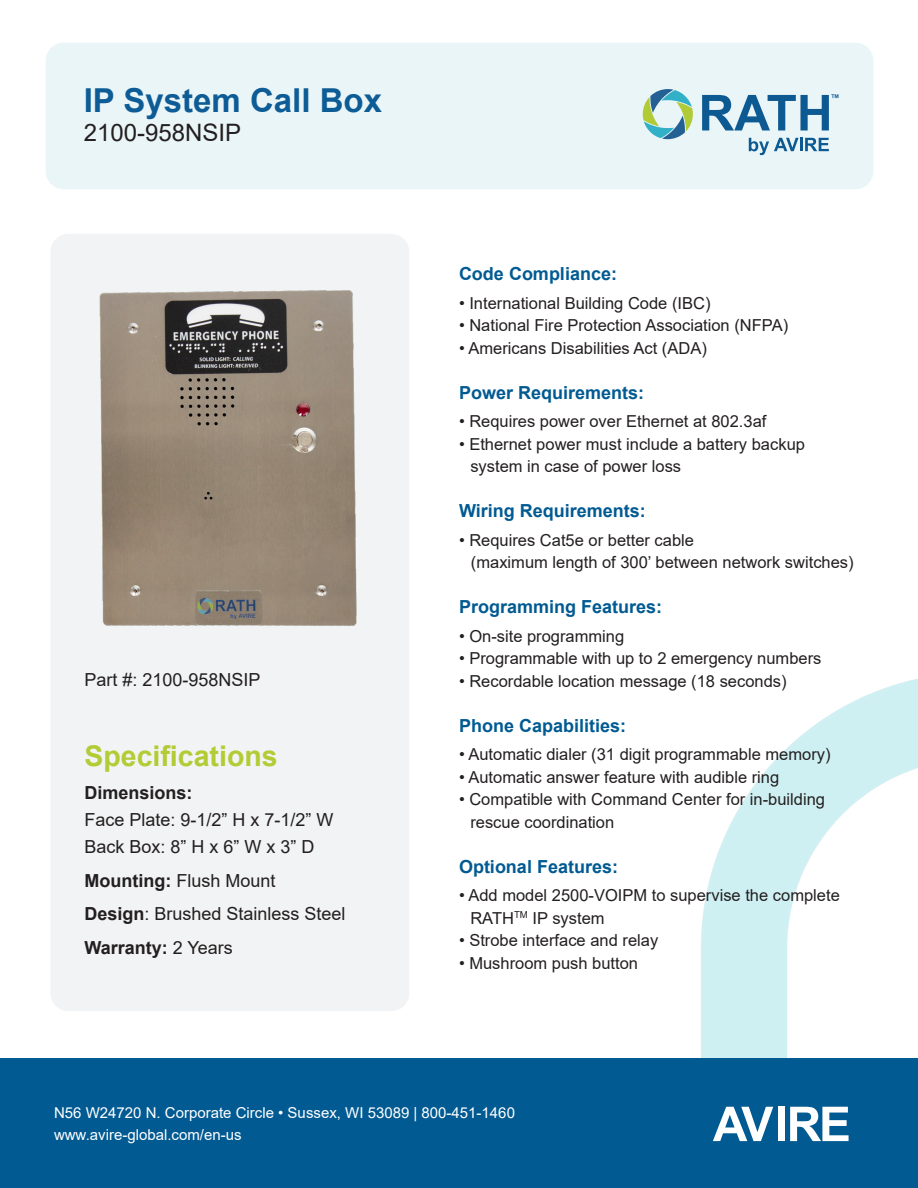
<style>
.page{position:relative;width:918px;height:1188px;background:#fff}
.page>*{position:absolute;margin:0;border:0;box-sizing:border-box;transform-origin:0 0}
.t1{font:700 33px "Arial";color:#0d5c96}
.t2{font:700 28.5px "Arial";color:#b3cb34}
.t3{font:24px "Arial";color:#231f20}
.t4{font:18px/27px "Arial";color:#231f20}
.t5{font:700 18px "Arial";color:#015a92}
.t6{font:700 18px "Arial";color:#231f20}
.t7{font:16.5px/22.5px "Arial";color:#231f20}
.t8{font:15px "Arial";color:#fff}
.t9{font:9.3px "Arial Rounded MT Bold";color:#0d5992}
.s1{font-weight:700}
.s2{font-weight:400}
</style>
<div class="page">
<img style="left:701px;top:679px;width:217px;height:379px">
<div style="left:0;top:1058px;width:918px;height:130px;background:#015a92"></div>
<svg style="left:713px;top:1107px;width:60px;height:34px"></svg>
<div style="left:778px;top:1107px;width:7px;height:34px;background:#fff"></div>
<svg style="left:790px;top:1107px;width:59px;height:34px"></svg>
<div style="left:46px;top:43px;width:827px;height:146px;background:#eaf5f7;border-radius:18px"></div>
<svg style="left:702px;top:95px;width:127px;height:35px"></svg>
<svg style="left:749px;top:138px;width:80px;height:17px"></svg>
<svg style="left:643px;top:89px;width:50px;height:50px"></svg>
<div style="left:50px;top:234px;width:359px;height:777px;background:#f2f3f4;border-radius:18px"></div>
<img style="left:99px;top:290px;width:258px;height:336px">
<p class="t1" style="left:84px;top:77px;width:300px">IP System Call Box</p>
<p class="t3" style="left:84px;top:116px;width:159px">2100-958NSIP</p>
<p class="t4" style="left:84px;top:666px;width:178px">Part #: 2100-958NSIP</p>
<p class="t2" style="left:84px;top:736px;width:195px">Specifications</p>
<p class="t4" style="left:84px;top:779px;width:251px"><span class="s1">Dimensions:<br></span>Face Plate: 9-1/2” H x 7-1/2” W<br>Back Box: 8” H x 6” W x 3” D</p>
<p class="t4" style="left:84px;top:867px;width:192px"><span class="s1">Mounting:</span> Flush Mount</p>
<p class="t4" style="left:84px;top:900px;width:263px"><span class="s1">Design</span>: Brushed Stainless Steel</p>
<p class="t6" style="left:84px;top:935px;width:150px">Warranty: <span class="s2">2 Years</span></p>
<p class="t9" style="left:831px;top:93px;width:11px">™</p>
<p class="t5" style="left:459px;top:261px;width:160px">Code Compliance:</p>
<p class="t7" style="left:459px;top:291px;width:253px">• International Building Code (IBC)</p>
<p class="t7" style="left:459px;top:314px;width:331px">• National Fire Protection Association (NFPA)</p>
<p class="t7" style="left:459px;top:336px;width:249px">• Americans Disabilities Act (ADA)</p>
<p class="t5" style="left:459px;top:380px;width:187px">Power Requirements:</p>
<p class="t7" style="left:459px;top:410px;width:309px">• Requires power over Ethernet at 802.3af</p>
<p class="t7" style="left:459px;top:432px;width:348px">• Ethernet power must include a battery backup</p>
<p class="t7" style="left:470px;top:455px;width:212px">system in case of power loss</p>
<p class="t5" style="left:459px;top:498px;width:188px">Wiring Requirements:</p>
<p class="t7" style="left:459px;top:528px;width:237px">• Requires Cat5e or better cable</p>
<p class="t7" style="left:471px;top:551px;width:384px">(maximum length of 300’ between network switches)</p>
<p class="t5" style="left:459px;top:594px;width:205px">Programming Features:</p>
<p class="t7" style="left:459px;top:624px;width:167px">• On-site programming</p>
<p class="t7" style="left:459px;top:647px;width:364px">• Programmable with up to 2 emergency numbers</p>
<p class="t7" style="left:459px;top:669px;width:329px">• Recordable location message (18 seconds)</p>
<p class="t5" style="left:459px;top:713px;width:169px">Phone Capabilities:</p>
<p class="t7" style="left:459px;top:743px;width:373px">• Automatic dialer (31 digit programmable memory)</p>
<p class="t7" style="left:459px;top:765px;width:322px">• Automatic answer feature with audible ring</p>
<p class="t7" style="left:470px;top:788px;width:356px;text-indent:-11px">• Compatible with Command Center for in-building rescue coordination</p>
<p class="t5" style="left:459px;top:854px;width:161px">Optional Features:</p>
<p class="t7" style="left:459px;top:884px;width:382px">• Add model 2500-VOIPM to supervise the complete</p>
<p class="t7" style="left:470px;top:906px;width:136px">RATH<sup>TM</sup> IP system</p>
<p class="t7" style="left:459px;top:929px;width:201px">• Strobe interface and relay</p>
<p class="t7" style="left:459px;top:951px;width:181px">• Mushroom push button</p>
<p class="t8" style="left:54px;top:1102px;width:463px">N56 W24720 N. Corporate Circle • Sussex, WI 53089 | 800-451-1460</p>
<p class="t8" style="left:54px;top:1125px;width:189px">www.avire-global.com/en-us</p>
</div>
